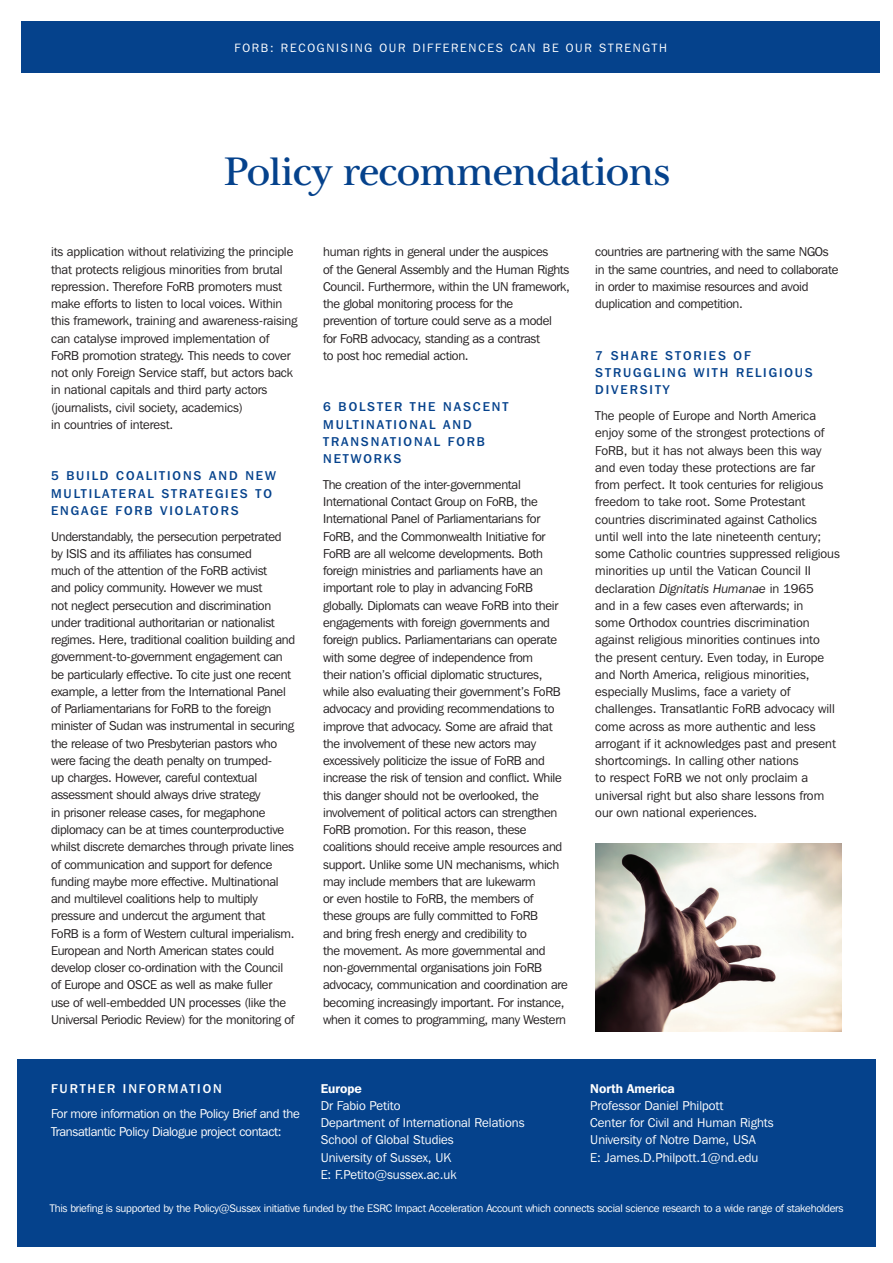
<style>
.page{position:relative;width:893px;height:1263px;background:#fff}
.page>*{position:absolute;margin:0;border:0;box-sizing:border-box;transform-origin:0 0}
.t1{font:42px "UOSBASKTITLING";letter-spacing:-.025em;color:#05428c}
.t2{font:12.75px/17.2px "Franklin Gothic IT Cby BT";letter-spacing:-.02em;color:#231f20}
.t3{font:12.75px/17.2px "Franklin Gothic IT Cby BT";color:#231f20}
.t4{font:12.75px/17.2px "Franklin Gothic IT Cby BT";color:#fff}
.t5{font:500 12.75px/17.2px "Franklin Gothic IT Cby BT";letter-spacing:.15em;color:#05428c}
.t6{font:12.75px/17.2px "Franklin Gothic IT Cby BT";letter-spacing:-.02em;color:#fff}
.t7{font:500 12.75px "Franklin Gothic IT Cby BT";letter-spacing:.15em;color:#fff}
.t8{font:600 12.75px "Franklin Gothic IT Cby BT";color:#fff}
.t9{font:12px "Franklin Gothic IT Cby BT";letter-spacing:.15em;color:#fff}
.t10{font:10.95px "Franklin Gothic IT Cby BT";letter-spacing:-.02em;color:#fff}
.s1{font-style:italic}
</style>
<div class="page">
<div style="left:21px;top:21px;width:859px;height:51px;background:#05428c"></div>
<div style="left:17px;top:1059px;width:859px;height:187px;background:#05428c"></div>
<img style="left:595px;top:843px;width:247px;height:188px">
<p class="t9" style="left:235px;top:40px;width:434px">FORB: RECOGNISING OUR DIFFERENCES CAN BE OUR STRENGTH</p>
<h1 class="t1" style="left:223px;top:153px;width:449px">Policy recommendations</h1>
<p class="t2" style="left:51px;top:243px;width:248px">its application without relativizing the principle that protects religious minorities from brutal repression. Therefore FoRB promoters must make efforts to listen to local voices. Within this framework, training and awareness-raising can catalyse improved implementation of FoRB promotion strategy. This needs to cover not only Foreign Service staff, but actors back in national capitals and third party actors (journalists, civil society, academics)<br>in countries of interest.</p>
<p class="t5" style="left:51px;top:467px;width:226px">5 BUILD COALITIONS AND NEW<br>MULTILATERAL STRATEGIES TO<br>ENGAGE FORB VIOLATORS</p>
<p class="t2" style="left:51px;top:527px;width:246px">Understandably, the persecution perpetrated by ISIS and its affiliates has consumed<br>much of the attention of the FoRB activist<br>and policy community. However we must<br>not neglect persecution and discrimination under traditional authoritarian or nationalist regimes. Here, traditional coalition building and government-to-government engagement can be particularly effective. To cite just one recent example, a letter from the International Panel of Parliamentarians for FoRB to the foreign minister of Sudan was instrumental in securing the release of two Presbyterian pastors who were facing the death penalty on trumped-<br>up charges. However, careful contextual assessment should always drive strategy<br>in prisoner release cases, for megaphone diplomacy can be at times counterproductive whilst discrete demarches through private lines of communication and support for defence funding maybe more effective. Multinational and multilevel coalitions help to multiply pressure and undercut the argument that FoRB is a form of Western cultural imperialism.<br>European and North American states could develop closer co-ordination with the Council of Europe and OSCE as well as make fuller<br>use of well-embedded UN processes (like the Universal Periodic Review) for the monitoring of</p>
<p class="t2" style="left:323px;top:243px;width:248px">human rights in general under the auspices<br>of the General Assembly and the Human Rights Council. Furthermore, within the UN framework, the global monitoring process for the prevention of torture could serve as a model<br>for FoRB advocacy, standing as a contrast<br>to post hoc remedial action.</p>
<p class="t5" style="left:323px;top:398px;width:187px">6 BOLSTER THE NASCENT<br>MULTINATIONAL AND<br>TRANSNATIONAL FORB<br>NETWORKS</p>
<p class="t2" style="left:323px;top:476px;width:246px">The creation of the inter-governmental International Contact Group on FoRB, the International Panel of Parliamentarians for FoRB, and the Commonwealth Initiative for FoRB are all welcome developments. Both foreign ministries and parliaments have an important role to play in advancing FoRB globally. Diplomats can weave FoRB into their engagements with foreign governments and foreign publics. Parliamentarians can operate with some degree of independence from<br>their nation’s official diplomatic structures, while also evaluating their government’s FoRB advocacy and providing recommendations to improve that advocacy. Some are afraid that the involvement of these new actors may excessively politicize the issue of FoRB and increase the risk of tension and conflict. While this danger should not be overlooked, the involvement of political actors can strengthen FoRB promotion. For this reason, these coalitions should receive ample resources and support. Unlike some UN mechanisms, which may include members that are lukewarm<br>or even hostile to FoRB, the members of<br>these groups are fully committed to FoRB<br>and bring fresh energy and credibility to<br>the movement. As more governmental and non-governmental organisations join FoRB advocacy, communication and coordination are becoming increasingly important. For instance, when it comes to programming, many Western</p>
<p class="t2" style="left:595px;top:243px;width:245px">countries are partnering with the same NGOs in the same countries, and need to collaborate in order to maximise resources and avoid duplication and competition.</p>
<p class="t5" style="left:595px;top:346px;width:219px">7 SHARE STORIES OF<br>STRUGGLING WITH RELIGIOUS<br>DIVERSITY</p>
<p class="t3" style="left:595px;top:407px;width:246px">The people of Europe and North America enjoy some of the strongest protections of FoRB, but it has not always been this way and even today these protections are far from perfect. It took centuries for religious freedom to take root. Some Protestant countries discriminated against Catholics until well into the late nineteenth century; some Catholic countries suppressed religious minorities up until the Vatican Council II declaration <span class="s1">Dignitatis Humanae</span> in 1965<br>and in a few cases even afterwards; in<br>some Orthodox countries discrimination against religious minorities continues into the present century. Even today, in Europe and North America, religious minorities, especially Muslims, face a variety of challenges. Transatlantic FoRB advocacy will come across as more authentic and less arrogant if it acknowledges past and present shortcomings. In calling other nations<br>to respect FoRB we not only proclaim a universal right but also share lessons from our own national experiences.</p>
<p class="t7" style="left:51px;top:1080px;width:172px">FURTHER INFORMATION</p>
<p class="t6" style="left:51px;top:1105px;width:250px">For more information on the Policy Brief and the<br>Transatlantic Policy Dialogue project contact:</p>
<p class="t8" style="left:321px;top:1080px;width:43px">Europe</p>
<p class="t4" style="left:321px;top:1096px;width:205px">Dr Fabio Petito<br>Department of International Relations<br>School of Global Studies<br>University of Sussex, UK<br>E: F.Petito@sussex.ac.uk</p>
<p class="t8" style="left:590px;top:1080px;width:86px">North America</p>
<p class="t4" style="left:590px;top:1096px;width:185px">Professor Daniel Philpott<br>Center for Civil and Human Rights<br>University of Notre Dame, USA<br>E: James.D.Philpott.1@nd.edu</p>
<p class="t10" style="left:50px;top:1201px;width:795px">This briefing is supported by the Policy@Sussex initiative funded by the ESRC Impact Acceleration Account which connects social science research to a wide range of stakeholders</p>
</div>
